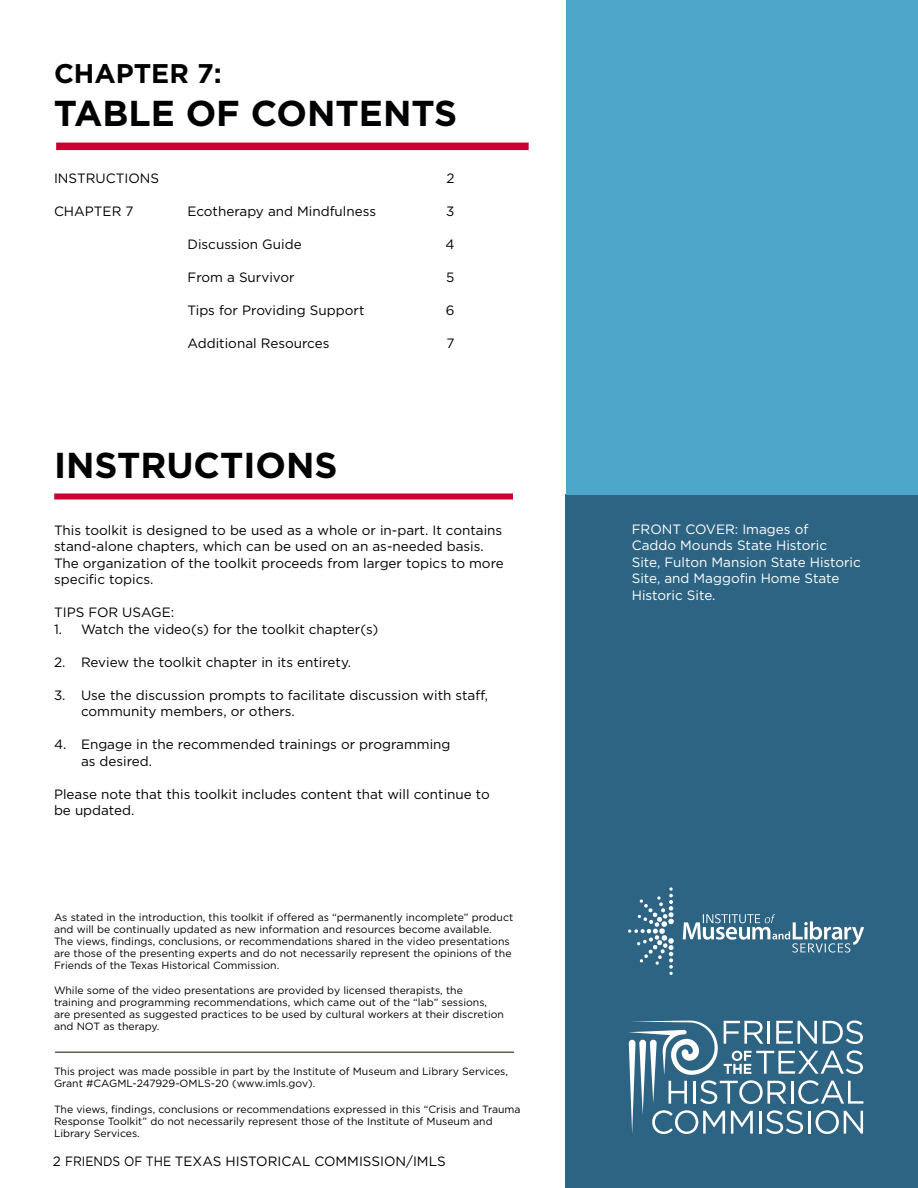
<style>
.page{position:relative;width:918px;height:1188px;background:#fff}
.page>*{position:absolute;margin:0;border:0;box-sizing:border-box;transform-origin:0 0}
.t1{font:700 36px "Gotham";color:#000}
.t2{font:700 27px "Gotham";color:#000}
.t3{font:13.5px/16.5px "Gotham";color:#000}
.t4{font:13.5px/16.5px "Gotham";color:#fff}
.t5{font:10.5px/12px "Gotham";color:#000}
</style>
<div class="page">
<div style="left:566px;top:495px;width:352px;height:693px;background:#2e6483"></div>
<div style="left:566px;top:0;width:352px;height:495px;background:#4ca7ca"></div>
<div style="left:56px;top:143px;width:473px;height:7px;background:#c03"></div>
<svg style="left:628px;top:887px;width:46px;height:88px"></svg>
<svg style="left:683px;top:914px;width:181px;height:39px"></svg>
<svg style="left:628px;top:1020px;width:235px;height:114px"></svg>
<div style="left:54px;top:494px;width:459px;height:6px;background:#c03"></div>
<hr style="left:55px;top:1052px;width:459px;height:1px;background:#695c53">
<h2 class="t2" style="left:54px;top:55px;width:169px">CHAPTER 7:</h2>
<h1 class="t1" style="left:54px;top:89px;width:405px">TABLE OF CONTENTS</h1>
<p class="t3" style="left:54px;top:170px;width:107px">INSTRUCTIONS</p>
<p class="t3" style="left:446px;top:170px;width:10px">2</p>
<p class="t3" style="left:54px;top:203px;width:81px">CHAPTER 7</p>
<p class="t3" style="left:188px;top:203px;width:190px">Ecotherapy and Mindfulness</p>
<p class="t3" style="left:446px;top:203px;width:10px">3</p>
<p class="t3" style="left:188px;top:236px;width:116px">Discussion Guide</p>
<p class="t3" style="left:445px;top:236px;width:11px">4</p>
<p class="t3" style="left:188px;top:269px;width:109px">From a Survivor</p>
<p class="t3" style="left:446px;top:269px;width:10px">5</p>
<p class="t3" style="left:188px;top:302px;width:179px">Tips for Providing Support</p>
<p class="t3" style="left:446px;top:302px;width:10px">6</p>
<p class="t3" style="left:188px;top:335px;width:144px">Additional Resources</p>
<p class="t3" style="left:446px;top:335px;width:10px">7</p>
<h1 class="t1" style="left:54px;top:441px;width:285px">INSTRUCTIONS</h1>
<p class="t3" style="left:54px;top:521px;width:451px">This toolkit is designed to be used as a whole or in-part. It contains stand-alone chapters, which can be used on an as-needed basis.<br>The organization of the toolkit proceeds from larger topics to more specific topics.</p>
<p class="t3" style="left:54px;top:604px;width:122px">TIPS FOR USAGE:</p>
<p class="t3" style="left:54px;top:620px;width:326px">1. Watch the video(s) for the toolkit chapter(s)</p>
<p class="t3" style="left:54px;top:653px;width:299px">2. Review the toolkit chapter in its entirety.</p>
<p class="t3" style="left:81px;top:686px;width:409px;text-indent:-27px">3. Use the discussion prompts to facilitate discussion with staff, community members, or others.</p>
<p class="t3" style="left:81px;top:736px;width:371px;text-indent:-27px">4. Engage in the recommended trainings or programming as desired.</p>
<p class="t3" style="left:54px;top:785px;width:437px">Please note that this toolkit includes content that will continue to be updated.</p>
<p class="t5" style="left:54px;top:911px;width:461px">As stated in the introduction, this toolkit if offered as “permanently incomplete” product and will be continually updated as new information and resources become available.<br>The views, findings, conclusions, or recommendations shared in the video presentations are those of the presenting experts and do not necessarily represent the opinions of the Friends of the Texas Historical Commission.</p>
<p class="t5" style="left:54px;top:984px;width:452px">While some of the video presentations are provided by licensed therapists, the training and programming recommendations, which came out of the “lab” sessions, are presented as suggested practices to be used by cultural workers at their discretion and NOT as therapy.</p>
<p class="t5" style="left:54px;top:1065px;width:456px">This project was made possible in part by the Institute of Museum and Library Services,<br>Grant #CAGML-247929-OMLS-20 (www.imls.gov).</p>
<p class="t5" style="left:54px;top:1103px;width:468px">The views, findings, conclusions or recommendations expressed in this “Crisis and Trauma<br>Response Toolkit” do not necessarily represent those of the Institute of Museum and<br>Library Services.</p>
<p class="t3" style="left:53px;top:1153px;width:394px">2 FRIENDS OF THE TEXAS HISTORICAL COMMISSION/IMLS</p>
<p class="t4" style="left:632px;top:520px;width:231px">FRONT COVER: Images of<br>Caddo Mounds State Historic<br>Site, Fulton Mansion State Historic<br>Site, and Maggofin Home State<br>Historic Site.</p>
</div>
